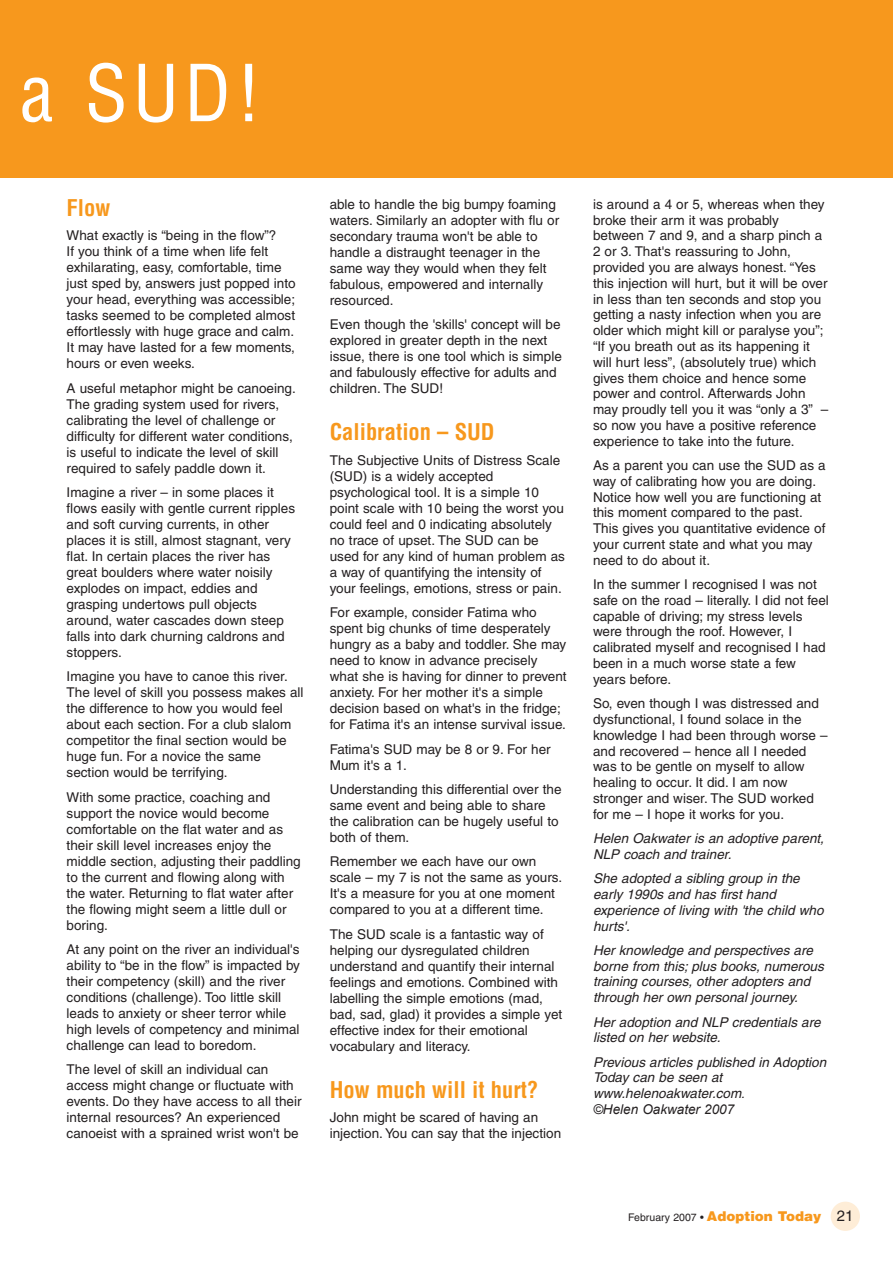
<style>
.page{position:relative;width:893px;height:1262px;background:#fff}
.page>*{position:absolute;margin:0;border:0;box-sizing:border-box;transform-origin:0 0}
.t1{font:condensed 76.5px "Helvetica";color:#fff}
.t2{font:700 condensed 22.5px "Helvetica";color:#f7981d}
.t3{font:13.5px/15.9px "Helvetica";color:#231f20}
.t4{font:italic 13.5px/15.8px "Helvetica";color:#231f20}
.t5{font:italic 13.5px "Arial";color:#231f20}
.t6{font:10.5px "Helvetica";color:#231f20}
.s1{font-family:"Arial"}
.s2{font-weight:900;font-size:13.5px;color:#f7981d}
.s3{font-size:15px}
</style>
<div class="page">
<hr style="left:0;top:0;width:2px;height:178px;background:#f7981d">
<div style="left:2px;top:0;width:890px;height:178px;background:#f7981d"></div>
<div style="left:830px;top:1201px;width:30px;height:29px;background:#feedd7;border-radius:50%"></div>
<h1 class="t1" style="left:20px;top:64px;width:243px">a SUD!</h1>
<h2 class="t2" style="left:67px;top:199px;width:45px">Flow</h2>
<p class="t3" style="left:67px;top:229px;width:230px">What exactly is “being in the flow”?<br>If you think of a time when life felt exhilarating, easy, comfortable, time just sped by, answers just popped into your head, everything was accessible; tasks seemed to be completed almost effortlessly with huge grace and calm.<br>It may have lasted for a few moments, hours or even weeks.</p>
<p class="t3" style="left:67px;top:381px;width:231px">A useful metaphor might be canoeing.<br>The grading system used for rivers, calibrating the level of challenge or difficulty for different water conditions, is useful to indicate the level of skill required to safely paddle down it.</p>
<p class="t3" style="left:67px;top:486px;width:230px">Imagine a river – in some places it flows easily with gentle current ripples and soft curving currents, in other places it is still, almost stagnant, very flat. In certain places the river has great boulders where water noisily explodes on impact, eddies and grasping undertows pull objects around, water cascades down steep falls into dark churning caldrons and stoppers.</p>
<p class="t3" style="left:67px;top:670px;width:238px">Imagine you have to canoe this river.<br>The level of skill you possess makes all the difference to how you would feel about each section. For a club slalom competitor the final section would be huge fun. For a novice the same section would be terrifying.</p>
<p class="t3" style="left:67px;top:790px;width:236px">With some practice, coaching and support the novice would become comfortable on the flat water and as their skill level increases enjoy the middle section, adjusting their paddling to the current and flowing along with the water. Returning to flat water after the flowing might seem a little dull or boring.</p>
<p class="t3" style="left:67px;top:942px;width:235px">At any point on the river an individual's ability to “be in the flow” is impacted by their competency (skill) and the river conditions (challenge). Too little skill leads to anxiety or sheer terror while high levels of competency and minimal challenge can lead to boredom.</p>
<p class="t3" style="left:67px;top:1063px;width:236px">The level of skill an individual can access might change or fluctuate with events. Do they have access to all their internal resources? An experienced canoeist with a sprained wrist won't be</p>
<p class="t3" style="left:330px;top:197px;width:231px">able to handle the big bumpy foaming waters. Similarly an adopter with flu or secondary trauma won't be able to handle a distraught teenager in the same way they would when they felt fabulous, empowered and internally resourced.</p>
<p class="t3" style="left:330px;top:318px;width:233px">Even though the 'skills' concept will be explored in greater depth in the next issue, there is one tool which is simple and fabulously effective for adults and children. The SUD!</p>
<h2 class="t2" style="left:330px;top:423px;width:166px">Calibration – SUD</h2>
<p class="t3" style="left:330px;top:453px;width:237px">The Subjective Units of Distress Scale (SUD) is a widely accepted psychological tool. It is a simple 10 point scale with 10 being the worst you could feel and 0 indicating absolutely no trace of upset. The SUD can be used for any kind of human problem as a way of quantifying the intensity of your feelings, emotions, stress or pain.</p>
<p class="t3" style="left:330px;top:605px;width:238px">For example, consider Fatima who spent big chunks of time desperately hungry as a baby and toddler. She may need to know in advance precisely what she is having for dinner to prevent anxiety. For her mother it's a simple decision based on what's in the fridge; for Fatima it's an intense survival issue.</p>
<p class="t3" style="left:330px;top:742px;width:222px">Fatima's SUD may be 8 or 9. For her<br>Mum it's a 1.</p>
<p class="t3" style="left:330px;top:782px;width:233px">Understanding this differential over the same event and being able to share the calibration can be hugely useful to both of them.</p>
<p class="t3" style="left:330px;top:855px;width:234px">Remember we each have our own scale – my 7 is not the same as yours.<br>It's a measure for you at one moment compared to you at a different time.</p>
<p class="t3" style="left:330px;top:927px;width:234px">The SUD scale is a fantastic way of helping our dysregulated children understand and quantify their internal feelings and emotions. Combined with labelling the simple emotions (mad, bad, sad, glad) it provides a simple yet effective index for their emotional vocabulary and literacy.</p>
<h2 class="t2" style="left:330px;top:1081px;width:210px">How much will it hurt?</h2>
<p class="t3" style="left:330px;top:1110px;width:233px">John might be scared of having an injection. You can say that the injection</p>
<p class="t3" style="left:593px;top:197px;width:237px">is around a 4 or 5, whereas when they broke their arm it was probably between 7 and 9, and a sharp pinch a 2 or 3. That's reassuring to John, provided you are always honest. “Yes this injection will hurt, but it will be over in less than ten seconds and stop you getting a nasty infection when you are older which might kill or paralyse you”; “If you breath out as its happening it will hurt less”, (absolutely true) which gives them choice and hence some power and control. Afterwards John may proudly tell you it was “only a 3” – so now you have a positive reference experience to take into the future.</p>
<p class="t3" style="left:593px;top:459px;width:234px">As a parent you can use the SUD as a way of calibrating how you are doing.<br>Notice how well you are functioning at this moment compared to the past.<br>This gives you quantitative evidence of your current state and what you may need to do about it.</p>
<p class="t3" style="left:593px;top:578px;width:237px">In the summer I recognised I was not safe on the road – literally. I did not feel capable of driving; my stress levels were through the roof. However, I calibrated myself and recognised I had been in a much worse state a few years before.</p>
<p class="t3" style="left:593px;top:697px;width:236px">So, even though I was distressed and dysfunctional, I found solace in the knowledge I had been through worse – and recovered – hence all I needed was to be gentle on myself to allow healing to occur. It did. I am now stronger and wiser. The SUD worked for me – I hope it works for you.</p>
<p class="t4" style="left:593px;top:831px;width:232px">Helen Oakwater is an adoptive parent,<br>NLP coach and trainer.</p>
<p class="t4" style="left:593px;top:872px;width:232px">She adopted a sibling group in the early 1990s and has first hand experience of living with 'the child who hurts'.</p>
<p class="t4" style="left:593px;top:943px;width:232px">Her knowledge and perspectives are borne from this; plus books, numerous training courses, other adopters and through her own personal journey.</p>
<p class="t4" style="left:593px;top:1015px;width:229px">Her adoption and NLP credentials are listed on her website.</p>
<p class="t4" style="left:593px;top:1055px;width:235px">Previous articles published in Adoption<br>Today can be seen at www.helenoakwater.com<span class="s1">.</span></p>
<p class="t5" style="left:593px;top:1100px;width:143px">©Helen Oakwater 2007</p>
<p class="t6" style="left:628px;top:1213px;width:227px">February 2007 • <span class="s2">Adoption Today</span> <span class="s3">21</span></p>
</div>
